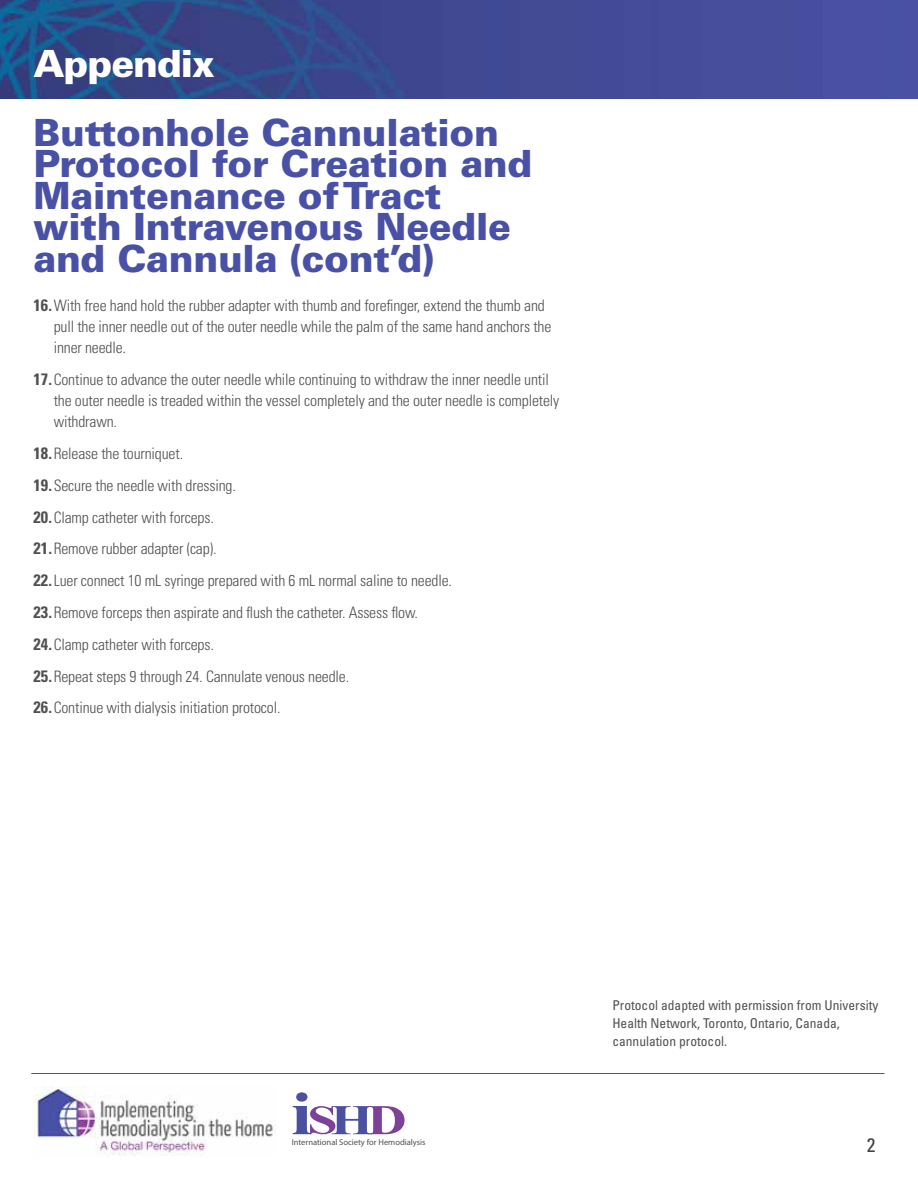
<style>
.page{position:relative;width:918px;height:1188px;background:#fff}
.page>*{position:absolute;margin:0;border:0;box-sizing:border-box;transform-origin:0 0}
.t1{font:900 37.5px/31.5px "Univers LT Std";letter-spacing:-.01em;color:#4951a7}
.t2{font:900 37.5px "Univers LT Std";letter-spacing:-.03em;color:#fff}
.t3{font:condensed 19.5px "Univers LT Std";color:#404040}
.t4{font:300 condensed 15.75px/31.8px "Univers LT Std";letter-spacing:-.01em;color:#505050}
.t5{font:condensed 13.5px/18px "Univers LT Std";color:#505050}
.t6{font:8.55px "Myriad Pro";color:#4d5051}
.s1{font-weight:700;font-size:16.5px}
</style>
<div class="page">
<img style="left:0;top:0;width:918px;height:98px">
<hr style="left:31px;top:1073px;width:854px;height:1px;background:#4951a7">
<img style="left:34px;top:1086px;width:242px;height:70px">
<svg style="left:293px;top:1092px;width:125px;height:43px"></svg>
<h1 class="t2" style="left:33px;top:40px;width:183px">Appendix</h1>
<h1 class="t1" style="left:33px;top:116px;width:501px">Buttonhole Cannulation<br>Protocol for Creation and<br>Maintenance of Tract with Intravenous Needle and Cannula (cont’d)</h1>
<p class="t4" style="left:54px;top:295px;width:499px;line-height:21px;text-indent:-20px"><span class="s1">16.</span>With free hand hold the rubber adapter with thumb and forefinger, extend the thumb and pull the inner needle out of the outer needle while the palm of the same hand anchors the inner needle.</p>
<p class="t4" style="left:54px;top:369px;width:507px;line-height:21px;text-indent:-20px"><span class="s1">17.</span>Continue to advance the outer needle while continuing to withdraw the inner needle until the outer needle is treaded within the vessel completely and the outer needle is completely withdrawn.</p>
<p class="t4" style="left:33px;top:438px;width:420px"><span class="s1">18.</span>Release the tourniquet.<br><span class="s1">19.</span>Secure the needle with dressing.<br><span class="s1">20.</span>Clamp catheter with forceps.<br><span class="s1">21.</span>Remove rubber adapter (cap).<br><span class="s1">22.</span>Luer connect 10 mL syringe prepared with 6 mL normal saline to needle.<br><span class="s1">23.</span>Remove forceps then aspirate and flush the catheter. Assess flow.<br><span class="s1">24.</span>Clamp catheter with forceps.<br><span class="s1">25.</span>Repeat steps 9 through 24. Cannulate venous needle.<br><span class="s1">26.</span>Continue with dialysis initiation protocol.</p>
<p class="t6" style="left:292px;top:1137px;width:135px">International Society for Hemodialysis</p>
<p class="t5" style="left:612px;top:996px;width:268px">Protocol adapted with permission from University<br>Health Network, Toronto, Ontario, Canada, cannulation protocol.</p>
<p class="t3" style="left:867px;top:1133px;width:10px">2</p>
</div>
